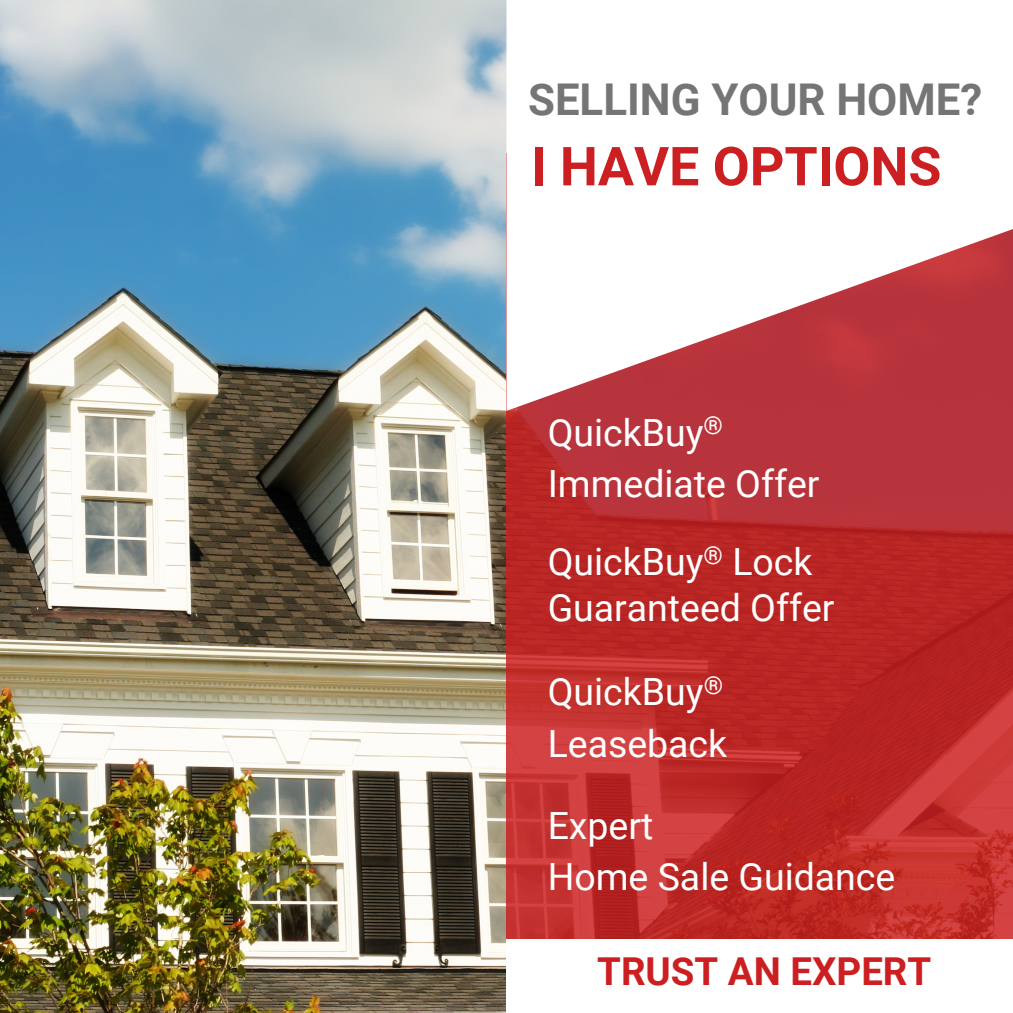
<style>
.page{position:relative;width:1013px;height:1013px;background:#fff}
.page>*{position:absolute;margin:0;border:0;box-sizing:border-box;transform-origin:0 0}
.t1{font:700 53.75px "Roboto";color:#cc1f21}
.t2{font:700 43.75px "Roboto";color:#757575}
.t3{font:700 38.5px "Roboto";color:#cc1f21}
.t4{font:37.5px/51.5px "Roboto";color:#fff}
</style>
<div class="page">
<img style="left:0;top:0;width:506px;height:1012px">
<svg style="left:506px;top:411px;width:506px;height:528px;background:#bc2c2c"></svg>
<svg style="left:506px;top:0;width:506px;height:411px"></svg>
<p class="t2" style="left:528px;top:74px;width:455px">SELLING YOUR HOME?</p>
<h1 class="t1" style="left:531px;top:135px;width:412px">I HAVE OPTIONS</h1>
<p class="t4" style="left:547px;top:407px;width:273px">QuickBuy<sup>®<br></sup>Immediate Offer</p>
<p class="t4" style="left:547px;top:540px;width:288px;line-height:45.4px">QuickBuy<sup>®</sup> Lock<br>Guaranteed Offer</p>
<p class="t4" style="left:547px;top:666px;width:181px">QuickBuy<sup>®<br></sup>Leaseback</p>
<p class="t4" style="left:547px;top:800px;width:349px">Expert<br>Home Sale Guidance</p>
<p class="t3" style="left:597px;top:949px;width:335px">TRUST AN EXPERT</p>
</div>
